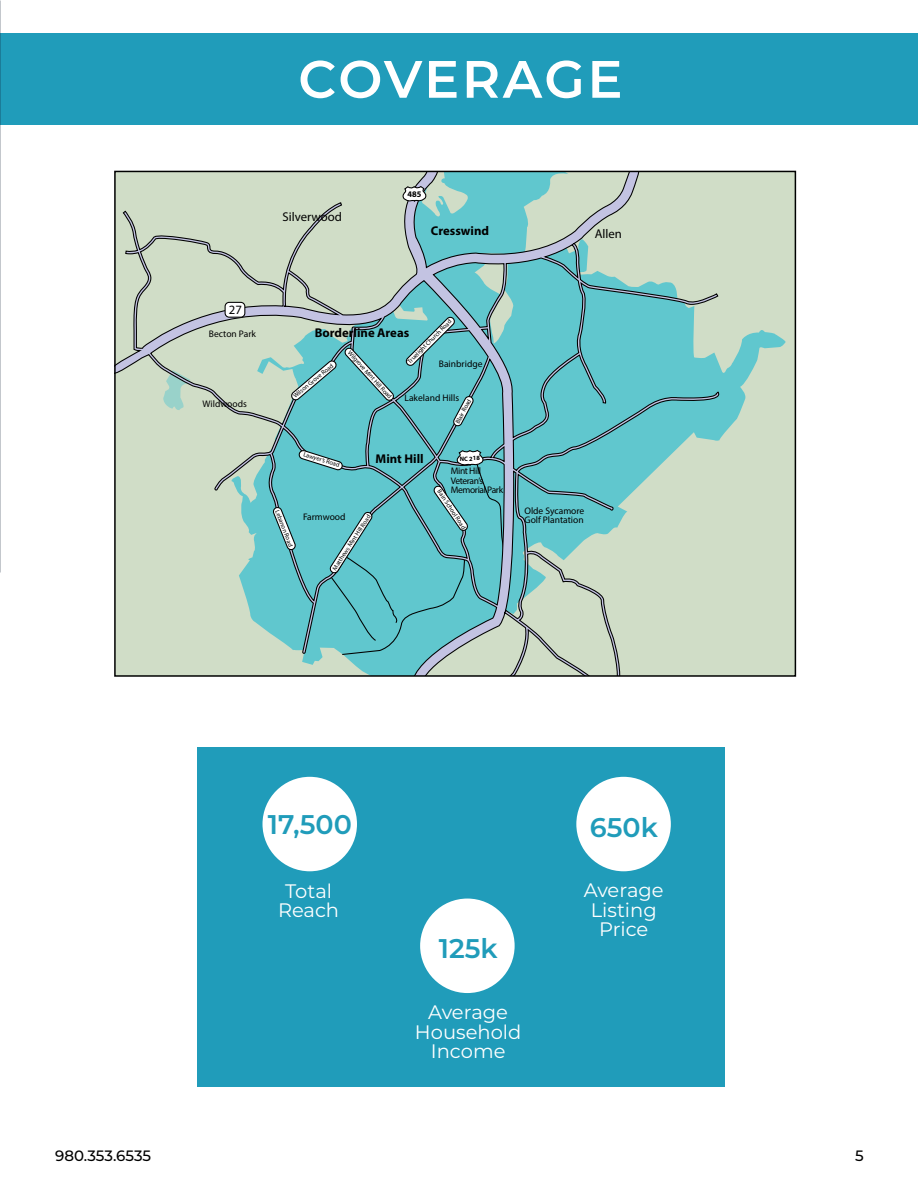
<style>
.page{position:relative;width:918px;height:1188px;background:#fff}
.page>*{position:absolute;margin:0;border:0;box-sizing:border-box;transform-origin:0 0}
.t1{font:600 52.5px "Montserrat";letter-spacing:.04em;color:#fff}
.t2{font:600 27px "Montserrat";color:#209cba}
.t3{font:19.5px/19.5px "Montserrat";color:#fff;text-align:center}
.t4{font:500 15px "Montserrat";letter-spacing:-.005em;color:#000}
.t5{font:700 12.75px "Myriad Pro";color:#000}
.t6{font:12.75px "Myriad Pro";color:#000}
.t7{font:9.6px/8.6px "Myriad Pro";color:#000}
.t8{font:9.6px/9.6px "Myriad Pro";letter-spacing:-.04em;color:#000}
.t9{font:6.3px "Myriad Pro";color:#000}
.t10{font:700 6.3px "Myriad Pro";color:#010101}
</style>
<div class="page">
<div style="left:0;top:34px;width:918px;height:91px;background:#209cba"></div>
<div style="left:115px;top:171px;width:680px;height:505px;background:#d0ddc7"></div>
<svg style="left:720px;top:330px;width:66px;height:109px"></svg>
<svg style="left:117px;top:174px;width:603px;height:500px"></svg>
<div style="left:225px;top:302px;width:20px;height:15px;background:#fff;border-radius:4px"></div>
<div style="left:225px;top:302px;width:20px;height:16px;border:1px solid #000;border-radius:4px"></div>
<svg style="left:452px;top:395px;width:22px;height:32px"></svg>
<svg style="left:404px;top:315px;width:52px;height:52px;background:#78c2c7"></svg>
<svg style="left:290px;top:346px;width:105px;height:56px;background:#78c4c8"></svg>
<svg style="left:272px;top:449px;width:233px;height:207px;background:#67bec5"></svg>
<div style="left:197px;top:747px;width:527px;height:340px;background:#209cba"></div>
<div style="left:262px;top:777px;width:95px;height:94px;background:#fff;border-radius:50%"></div>
<div style="left:576px;top:777px;width:95px;height:94px;background:#fff;border-radius:50%"></div>
<div style="left:420px;top:899px;width:95px;height:94px;background:#fff;border-radius:50%"></div>
<svg style="left:402px;top:171px;width:166px;height:104px"></svg>
<h1 class="t1" style="left:298px;top:42px;width:326px">COVERAGE</h1>
<h3 class="t6" style="left:283px;top:209px;width:61px">Silverwood</h3>
<h3 class="t5" style="left:431px;top:223px;width:60px">Cresswind</h3>
<h3 class="t6" style="left:595px;top:226px;width:29px">Allen</h3>
<h3 class="t6" style="left:229px;top:302px;width:15px">27</h3>
<p class="t9" style="left:406px;top:359px;width:61px;rotate:-45deg">Truelight Church Road</p>
<h3 class="t7" style="left:209px;top:330px;width:49px">Becton Park</h3>
<h3 class="t5" style="left:315px;top:325px;width:96px">Borderline Areas</h3>
<p class="t9" style="left:352px;top:349px;width:64px;rotate:47deg">Wilgrove Mint Hill Road</p>
<h3 class="t7" style="left:439px;top:359px;width:45px">Bainbridge</h3>
<h3 class="t7" style="left:405px;top:393px;width:56px">Lakeland Hills</h3>
<p class="t9" style="left:292px;top:394px;width:51px;rotate:-39deg">Wilson Grove Road</p>
<p class="t9" style="left:454px;top:421px;width:28px;rotate:-62deg">Blair Road</p>
<h3 class="t7" style="left:203px;top:399px;width:46px">Wildwoods</h3>
<p class="t9" style="left:281px;top:509px;width:40px;rotate:69deg">Lebanon Road</p>
<p class="t9" style="left:305px;top:450px;width:39px;rotate:17deg">Lawyer’s Road</p>
<h3 class="t5" style="left:375px;top:450px;width:50px">Mint Hill</h3>
<p class="t10" style="left:460px;top:454px;width:22px;rotate:-1deg">NC 218</p>
<h3 class="t8" style="left:451px;top:466px;width:54px">Mint Hill<br>Veteran’s<br>Memorial Park</h3>
<p class="t9" style="left:442px;top:488px;width:47px;rotate:56deg">Bain School Road</p>
<h3 class="t7" style="left:303px;top:512px;width:44px">Farmwood</h3>
<p class="t9" style="left:331px;top:567px;width:66px;rotate:-57deg">Matthews Mint Hill Road</p>
<h3 class="t7" style="left:524px;top:507px;width:61px">Olde Sycamore<br>Golf Plantation</h3>
<h2 class="t2" style="left:268px;top:805px;width:86px">17,500</h2>
<h3 class="t3" style="left:278px;top:881px;width:63px">Total<br>Reach</h3>
<h2 class="t2" style="left:439px;top:929px;width:60px">125k</h2>
<h2 class="t2" style="left:590px;top:808px;width:70px">650k</h2>
<h3 class="t3" style="left:584px;top:880px;width:81px">Average<br>Listing<br>Price</h3>
<h3 class="t3" style="left:415px;top:1002px;width:108px">Average<br>Household<br>Income</h3>
<h3 class="t4" style="left:55px;top:1145px;width:97px">980.353.6535</h3>
<h3 class="t4" style="left:855px;top:1145px;width:10px">5</h3>
</div>
